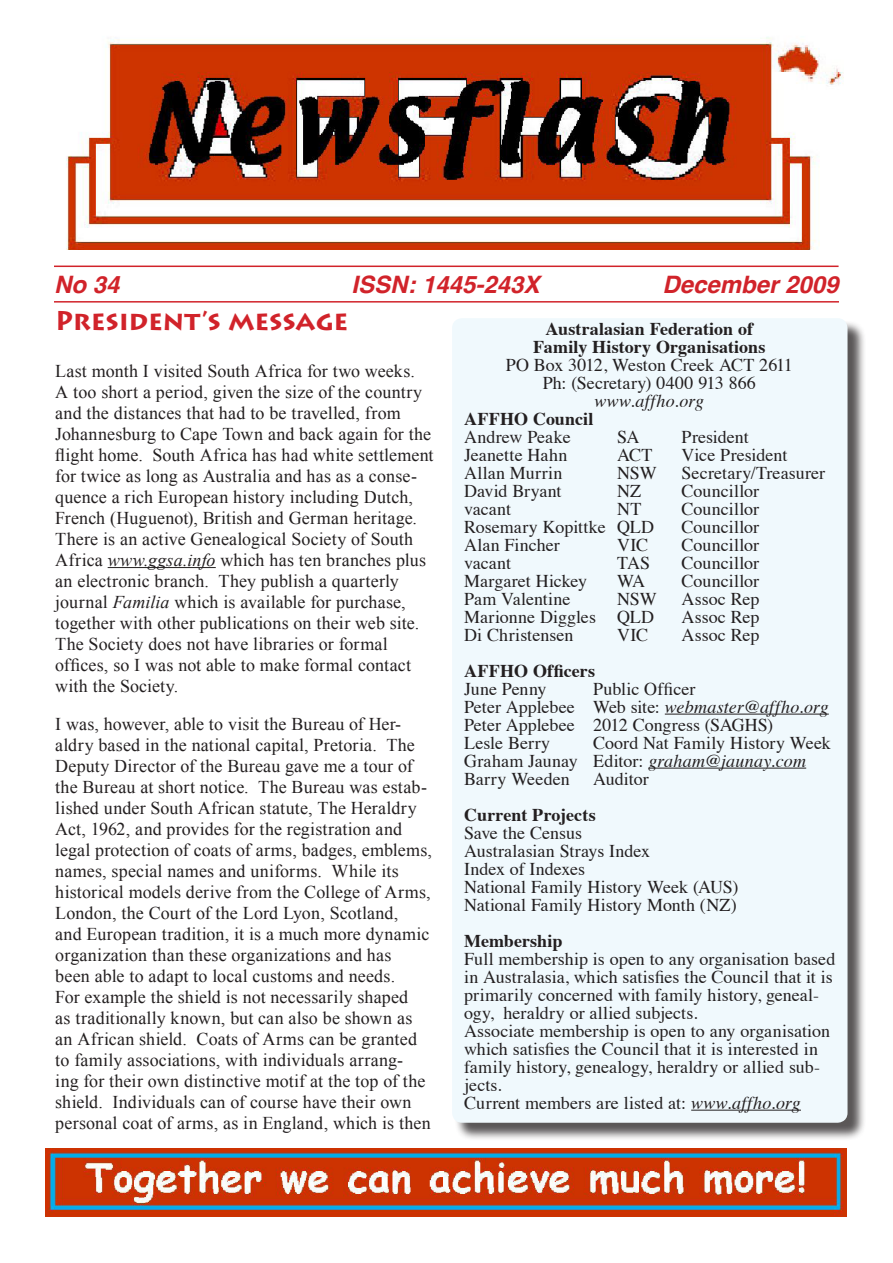
<style>
.page{position:relative;width:893px;height:1263px;background:#fff}
.page>*{position:absolute;margin:0;border:0;box-sizing:border-box;transform-origin:0 0}
.Headline{font:700 27px "Lithos Pro";letter-spacing:-.01em;color:#d1232a}
.t1{font:italic 700 24px "Helvetica";color:#d1232a}
.Text{font:18px/21px "Times New Roman";letter-spacing:.005em;color:#231f20}
.t2{font:18px/18px "Times";color:#231f20}
.t3{font:700 18px "Times";letter-spacing:.005em;color:#231f20}
.t4{font:italic 18px "Times";letter-spacing:.02em;color:#231f20}
.t5{font:18px "Times";letter-spacing:.02em;color:#231f20}
.s1{font-style:italic}
</style>
<div class="page">
<img style="left:66px;top:37px;width:778px;height:213px">
<img style="left:46px;top:1148px;width:800px;height:68px">
<hr style="left:54px;top:266px;width:784px;height:1px;background:#d1232a">
<hr style="left:54px;top:301px;width:785px;height:2px;background:#d1232a">
<div style="left:454px;top:321px;width:412px;height:820px;background:#231f20;opacity:.75"></div>
<div style="left:454px;top:320px;width:392px;height:801px;background:#f0f9fd;border-radius:9px"></div>
<hr style="left:665px;top:714px;width:164px;height:1px;background:#231f20">
<hr style="left:648px;top:768px;width:158px;height:1px;background:#231f20">
<hr style="left:691px;top:1110px;width:110px;height:1px;background:#231f20">
<div style="left:452px;top:318px;width:395px;height:805px;border:3px solid #f0f9fd;border-radius:9px"></div>
<hr style="left:108px;top:567px;width:108px;height:1px;background:#231f20">
<p class="t1" style="left:54px;top:264px;width:67px">No 34</p>
<p class="t1" style="left:351px;top:264px;width:190px">ISSN: 1445-243X</p>
<p class="t1" style="left:662px;top:264px;width:178px">December 2009</p>
<p class="t3" style="left:546px;top:311px;width:209px">Australasian Federation of</p>
<p class="t3" style="left:533px;top:329px;width:234px">Family History Organisations</p>
<p class="t2" style="left:506px;top:354px;width:289px">PO Box 3012, Weston Creek ACT 2611</p>
<p class="t2" style="left:543px;top:372px;width:215px">Ph: (Secretary) 0400 913 866</p>
<p class="t4" style="left:594px;top:385px;width:111px">www.affho.org</p>
<p class="t3" style="left:464px;top:401px;width:131px">AFFHO Council</p>
<p class="t2" style="left:464px;top:426px;width:108px">Andrew Peake</p>
<p class="t2" style="left:617px;top:426px;width:24px">SA</p>
<p class="t2" style="left:682px;top:426px;width:69px">President</p>
<p class="t2" style="left:464px;top:444px;width:105px">Jeanette Hahn</p>
<p class="t2" style="left:617px;top:444px;width:37px">ACT</p>
<p class="t2" style="left:682px;top:444px;width:107px">Vice President</p>
<p class="t5" style="left:464px;top:456px;width:100px">Allan Murrin</p>
<p class="t2" style="left:617px;top:462px;width:41px">NSW</p>
<p class="t2" style="left:682px;top:462px;width:145px">Secretary/Treasurer</p>
<p class="t2" style="left:464px;top:480px;width:99px">David Bryant</p>
<p class="t2" style="left:617px;top:480px;width:26px">NZ</p>
<p class="t2" style="left:682px;top:480px;width:79px">Councillor</p>
<p class="t2" style="left:464px;top:498px;width:48px">vacant</p>
<p class="t2" style="left:617px;top:498px;width:26px">NT</p>
<p class="t2" style="left:682px;top:498px;width:79px">Councillor</p>
<p class="t2" style="left:464px;top:516px;width:192px">Rosemary Kopittke QLD</p>
<p class="t2" style="left:682px;top:516px;width:79px">Councillor</p>
<p class="t2" style="left:464px;top:534px;width:97px">Alan Fincher</p>
<p class="t2" style="left:617px;top:534px;width:33px">VIC</p>
<p class="t2" style="left:682px;top:534px;width:79px">Councillor</p>
<p class="t2" style="left:464px;top:552px;width:48px">vacant</p>
<p class="t2" style="left:617px;top:552px;width:35px">TAS</p>
<p class="t2" style="left:682px;top:552px;width:79px">Councillor</p>
<p class="t2" style="left:464px;top:570px;width:125px">Margaret Hickey</p>
<p class="t2" style="left:617px;top:570px;width:30px">WA</p>
<p class="t2" style="left:682px;top:570px;width:79px">Councillor</p>
<p class="t2" style="left:464px;top:588px;width:108px">Pam Valentine</p>
<p class="t2" style="left:617px;top:588px;width:41px">NSW</p>
<p class="t2" style="left:682px;top:588px;width:79px">Assoc Rep</p>
<p class="t2" style="left:464px;top:606px;width:192px">Marionne Diggles QLD</p>
<p class="t2" style="left:682px;top:606px;width:79px">Assoc Rep</p>
<p class="t2" style="left:464px;top:624px;width:111px">Di Christensen</p>
<p class="t2" style="left:617px;top:624px;width:33px">VIC</p>
<p class="t2" style="left:682px;top:624px;width:79px">Assoc Rep</p>
<p class="t3" style="left:464px;top:653px;width:133px">AFFHO Officers</p>
<p class="t2" style="left:464px;top:678px;width:84px">June Penny</p>
<p class="t2" style="left:593px;top:678px;width:104px">Public Officer</p>
<p class="t2" style="left:464px;top:696px;width:366px">Peter Applebee Web site: <span class="s1">webmaster@affho.org</span></p>
<p class="t2" style="left:464px;top:714px;width:311px">Peter Applebee 2012 Congress (SAGHS)</p>
<p class="t2" style="left:464px;top:732px;width:88px">Lesle Berry</p>
<p class="t2" style="left:593px;top:732px;width:239px">Coord Nat Family History Week</p>
<p class="t2" style="left:464px;top:750px;width:344px">Graham Jaunay Editor: <span class="s1">graham@jaunay.com</span></p>
<p class="t2" style="left:464px;top:768px;width:107px">Barry Weeden</p>
<p class="t2" style="left:593px;top:768px;width:57px">Auditor</p>
<p class="t3" style="left:464px;top:797px;width:133px">Current Projects</p>
<p class="t2" style="left:464px;top:822px;width:119px">Save the Census</p>
<p class="t2" style="left:464px;top:840px;width:188px">Australasian Strays Index</p>
<p class="t2" style="left:464px;top:858px;width:123px">Index of Indexes</p>
<p class="t2" style="left:464px;top:876px;width:276px">National Family History Week (AUS)</p>
<p class="t2" style="left:464px;top:894px;width:274px">National Family History Month (NZ)</p>
<p class="t3" style="left:464px;top:923px;width:100px">Membership</p>
<p class="t2" style="left:464px;top:948px;width:373px">Full membership is open to any organisation based in Australasia, which satisfies the Council that it is</p>
<p class="t2" style="left:464px;top:984px;width:357px">primarily concerned with family history, geneal&shy;ogy, heraldry or allied subjects.</p>
<p class="t2" style="left:464px;top:1020px;width:367px">Associate membership is open to any organisation which satisfies the Council that it is interested in family history, genealogy, heraldry or allied sub&shy;jects.</p>
<p class="t2" style="left:464px;top:1092px;width:338px">Current members are listed at: <span class="s1">www.affho.org</span></p>
<p class="Headline" style="left:55px;top:304px;width:295px">President’s message</p>
<p class="Text" style="left:55px;top:360px;width:380px">Last month I visited South Africa for two weeks.<br>A too short a period, given the size of the country and the distances that had to be travelled, from Johannesburg to Cape Town and back again for the flight home. South Africa has had white settlement for twice as long as Australia and has as a conse&shy;quence a rich European history including Dutch, French (Huguenot), British and German heritage.<br>There is an active Genealogical Society of South Africa <span class="s1">www.ggsa.info</span> which has ten branches plus an electronic branch. They publish a quarterly journal <span class="s1">Familia</span> which is available for purchase, together with other publications on their web site.<br>The Society does not have libraries or formal offices, so I was not able to make formal contact with the Society.</p>
<p class="Text" style="left:55px;top:713px;width:378px">I was, however, able to visit the Bureau of Her&shy;aldry based in the national capital, Pretoria. The Deputy Director of the Bureau gave me a tour of the Bureau at short notice. The Bureau was estab&shy;lished under South African statute, The Heraldry Act, 1962, and provides for the registration and legal protection of coats of arms, badges, emblems, names, special names and uniforms. While its historical models derive from the College of Arms, London, the Court of the Lord Lyon, Scotland,<br>and European tradition, it is a much more dynamic organization than these organizations and has<br>been able to adapt to local customs and needs.<br>For example the shield is not necessarily shaped<br>as traditionally known, but can also be shown as an African shield. Coats of Arms can be granted to family associations, with individuals arrang-<br>ing for their own distinctive motif at the top of the shield. Individuals can of course have their own personal coat of arms, as in England, which is then</p>
</div>
